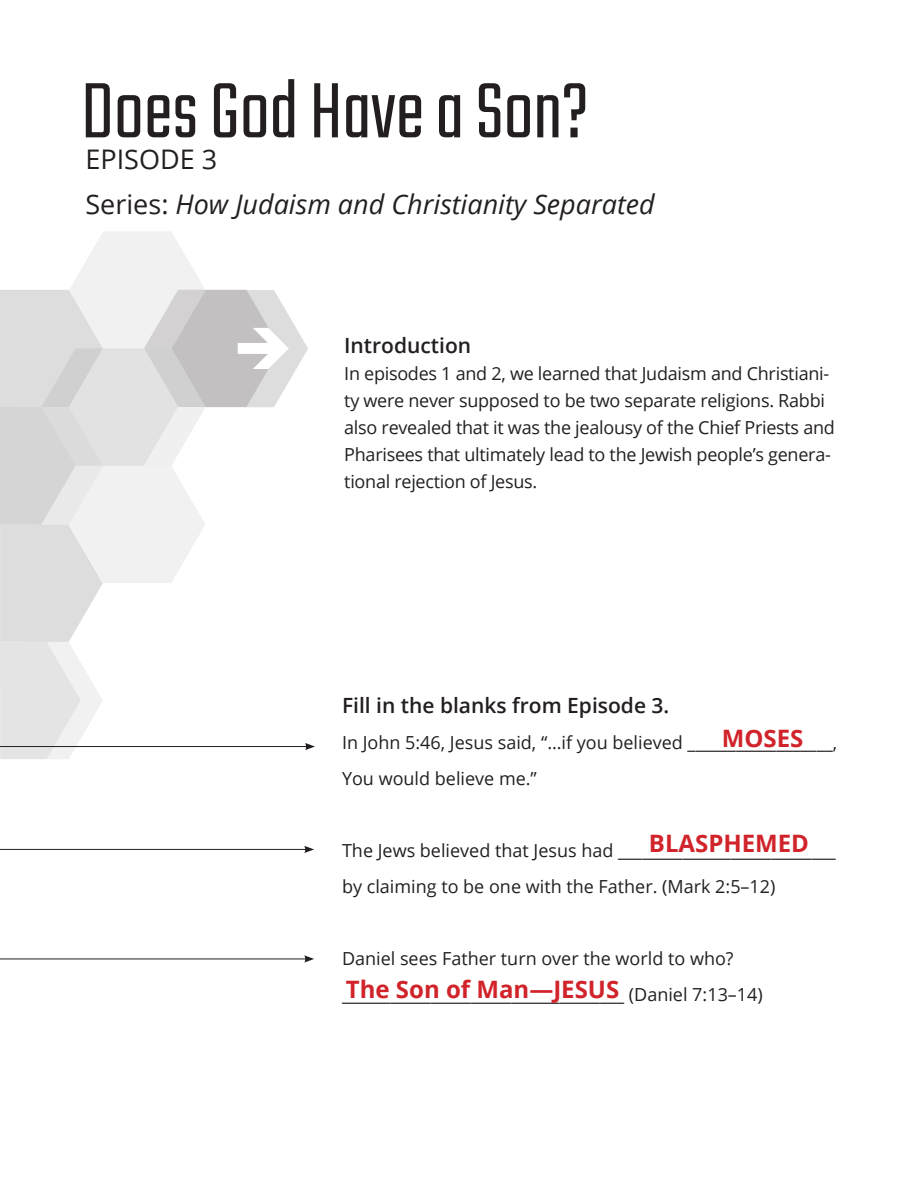
<style>
.page{position:relative;width:918px;height:1188px;background:#fff}
.page>*{position:absolute;margin:0;border:0;box-sizing:border-box;transform-origin:0 0}
.t1{font:300 87px "Teko";color:#231f20}
.t2{font:italic 27px/45px "Open Sans";color:#231f20}
.t3{font:700 24px "Open Sans";color:#d1232a}
.t4{font:600 21px "Open Sans";color:#231f20}
.t5{font:18px/27px "Open Sans";letter-spacing:-.015em;color:#231f20}
.s1{font-style:normal}
</style>
<div class="page">
<svg style="left:0;top:232px;width:315px;height:527px"></svg>
<hr style="left:0;top:849px;width:307px;height:1px;background:#231f20">
<svg style="left:304px;top:846px;width:10px;height:7px"></svg>
<hr style="left:0;top:959px;width:307px;height:1px;background:#231f20">
<svg style="left:304px;top:955px;width:10px;height:8px"></svg>
<h1 class="t1" style="left:81px;top:63px;width:510px">Does God Have a Son?</h1>
<h2 class="t2" style="left:86px;top:136px;width:571px"><span class="s1">EPISODE 3<br>Series:</span> How Judaism and Christianity Separated</h2>
<p class="t4" style="left:344px;top:331px;width:128px">Introduction</p>
<p class="t5" style="left:344px;top:360px;width:492px">In episodes 1 and 2, we learned that Judaism and Christiani&shy;ty were never supposed to be two separate religions. Rabbi also revealed that it was the jealousy of the Chief Priests and Pharisees that ultimately lead to the Jewish people’s genera&shy;tional rejection of Jesus.</p>
<p class="t4" style="left:342px;top:691px;width:329px">Fill in the blanks from Episode 3.</p>
<p class="t5" style="left:342px;top:724px;width:497px;line-height:36px">In John 5:46, Jesus said, “…if you believed __________________,<br>You would believe me.”</p>
<h3 class="t3" style="left:722px;top:721px;width:83px">MOSES</h3>
<h3 class="t3" style="left:649px;top:826px;width:162px">BLASPHEMED</h3>
<p class="t5" style="left:342px;top:832px;width:495px;line-height:36px">The Jews believed that Jesus had ___________________________ by claiming to be one with the Father. (Mark 2:5–12)</p>
<p class="t5" style="left:342px;top:940px;width:422px;line-height:36px">Daniel sees Father turn over the world to who? ___________________________________ (Daniel 7:13–14)</p>
<h3 class="t3" style="left:346px;top:973px;width:275px">The Son of Man—JESUS</h3>
</div>
